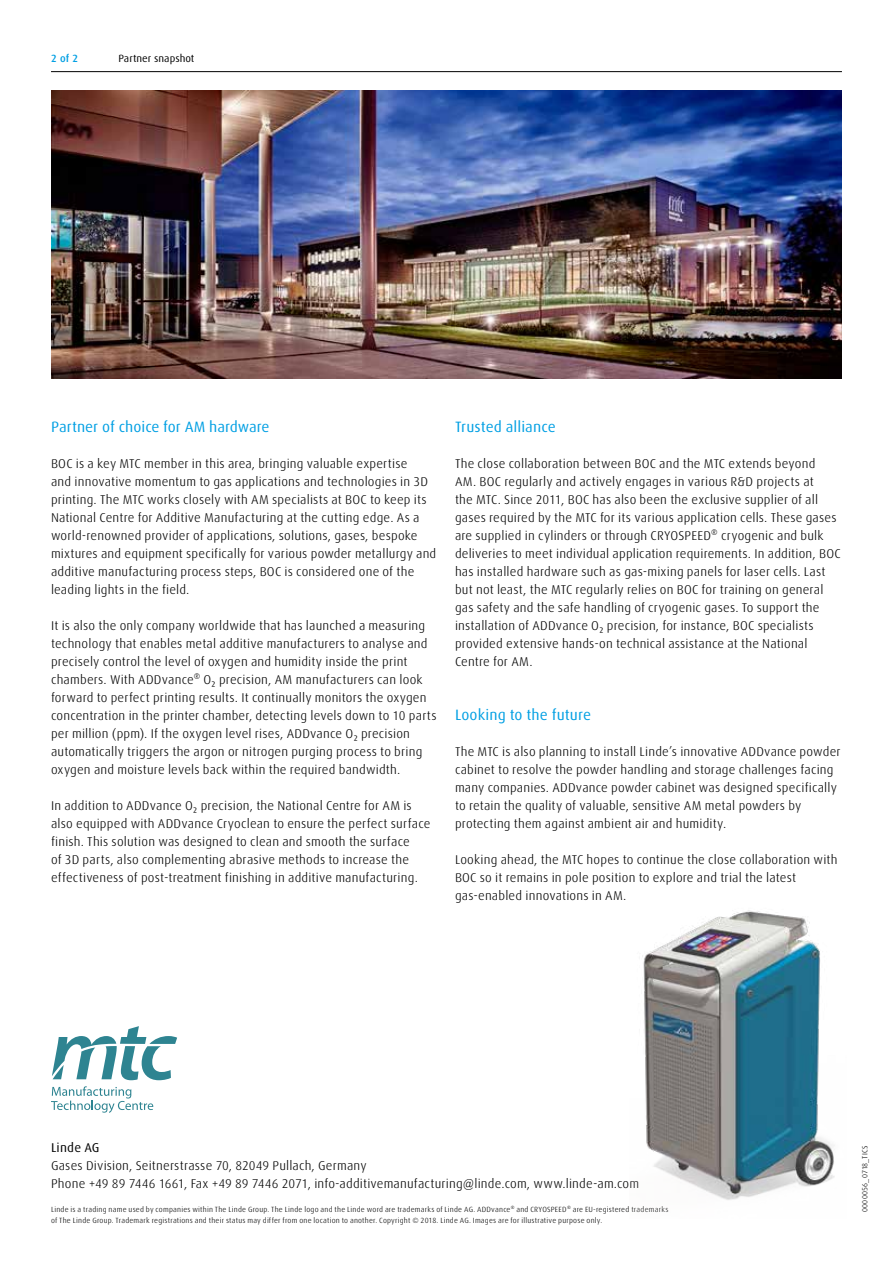
<style>
.page{position:relative;width:893px;height:1263px;background:#fff}
.page>*{position:absolute;margin:0;border:0;box-sizing:border-box;transform-origin:0 0}
.t1{font:15px "Linde Dax Global";color:#009fe3}
.t2{font:300 12.75px/18px "Linde Dax Global";letter-spacing:.01em;color:#000}
.t3{font:12.75px "Linde Dax Global";letter-spacing:.015em;color:#000}
.t4{font:10.5px "Linde Dax Global";color:#000}
.t5{font:500 10.5px "Linde Dax Global";color:#009fe3}
.t6{font:300 7.5px "Linde Dax Global";letter-spacing:.025em;color:#000}
</style>
<div class="page">
<hr style="left:51px;top:71px;width:791px;height:1px;background:#000">
<svg style="left:51px;top:1086px;width:102px;height:27px"></svg>
<svg style="left:52px;top:1026px;width:125px;height:54px"></svg>
<img style="left:51px;top:91px;width:791px;height:287px">
<img style="left:642px;top:910px;width:193px;height:290px">
<p class="t5" style="left:51px;top:52px;width:29px">2 of 2</p>
<p class="t4" style="left:118px;top:52px;width:78px">Partner snapshot</p>
<p class="t1" style="left:51px;top:418px;width:220px">Partner of choice for AM hardware</p>
<p class="t2" style="left:51px;top:455px;width:387px">BOC is a key MTC member in this area, bringing valuable expertise<br>and innovative momentum to gas applications and technologies in 3D printing. The MTC works closely with AM specialists at BOC to keep its National Centre for Additive Manufacturing at the cutting edge. As a world-renowned provider of applications, solutions, gases, bespoke mixtures and equipment specifically for various powder metallurgy and additive manufacturing process steps, BOC is considered one of the leading lights in the field.</p>
<p class="t2" style="left:51px;top:617px;width:387px">It is also the only company worldwide that has launched a measuring technology that enables metal additive manufacturers to analyse and precisely control the level of oxygen and humidity inside the print chambers. With ADDvance® O₂ precision, AM manufacturers can look forward to perfect printing results. It continually monitors the oxygen concentration in the printer chamber, detecting levels down to 10 parts per million (ppm). If the oxygen level rises, ADDvance O₂ precision automatically triggers the argon or nitrogen purging process to bring oxygen and moisture levels back within the required bandwidth.</p>
<p class="t2" style="left:51px;top:797px;width:381px">In addition to ADDvance O₂ precision, the National Centre for AM is also equipped with ADDvance Cryoclean to ensure the perfect surface finish. This solution was designed to clean and smooth the surface<br>of 3D parts, also complementing abrasive methods to increase the effectiveness of post-treatment finishing in additive manufacturing.</p>
<p class="t1" style="left:455px;top:418px;width:102px">Trusted alliance</p>
<p class="t2" style="left:455px;top:455px;width:387px">The close collaboration between BOC and the MTC extends beyond<br>AM. BOC regularly and actively engages in various R&amp;D projects at<br>the MTC. Since 2011, BOC has also been the exclusive supplier of all gases required by the MTC for its various application cells. These gases are supplied in cylinders or through CRYOSPEED® cryogenic and bulk deliveries to meet individual application requirements. In addition, BOC has installed hardware such as gas-mixing panels for laser cells. Last but not least, the MTC regularly relies on BOC for training on general gas safety and the safe handling of cryogenic gases. To support the installation of ADDvance O₂ precision, for instance, BOC specialists provided extensive hands-on technical assistance at the National Centre for AM.</p>
<p class="t1" style="left:455px;top:706px;width:138px">Looking to the future</p>
<p class="t2" style="left:455px;top:743px;width:387px">The MTC is also planning to install Linde’s innovative ADDvance powder cabinet to resolve the powder handling and storage challenges facing many companies. ADDvance powder cabinet was designed specifically to retain the quality of valuable, sensitive AM metal powders by protecting them against ambient air and humidity.</p>
<p class="t2" style="left:455px;top:851px;width:384px">Looking ahead, the MTC hopes to continue the close collaboration with<br>BOC so it remains in pole position to explore and trial the latest gas-enabled innovations in AM.</p>
<p class="t3" style="left:51px;top:1140px;width:50px">Linde AG</p>
<p class="t2" style="left:51px;top:1157px;width:590px">Gases Division, Seitnerstrasse 70, 82049 Pullach, Germany<br>Phone +49 89 7446 1661, Fax +49 89 7446 2071, info-additivemanufacturing@linde.com, www.linde-am.com</p>
<p class="t6" style="left:51px;top:1205px;width:619px">Linde is a trading name used by companies within The Linde Group. The Linde logo and the Linde word are trademarks of Linde AG. ADDvance® and CRYOSPEED® are EU-registered trademarks</p>
<p class="t6" style="left:51px;top:1215px;width:553px">of The Linde Group. Trademark registrations and their status may differ from one location to another. Copyright © 2018. Linde AG. Images are for illustrative purpose only.</p>
<p class="t6" style="left:860px;top:1212px;width:68px;rotate:-90deg">0000056_0718_TICS</p>
</div>
